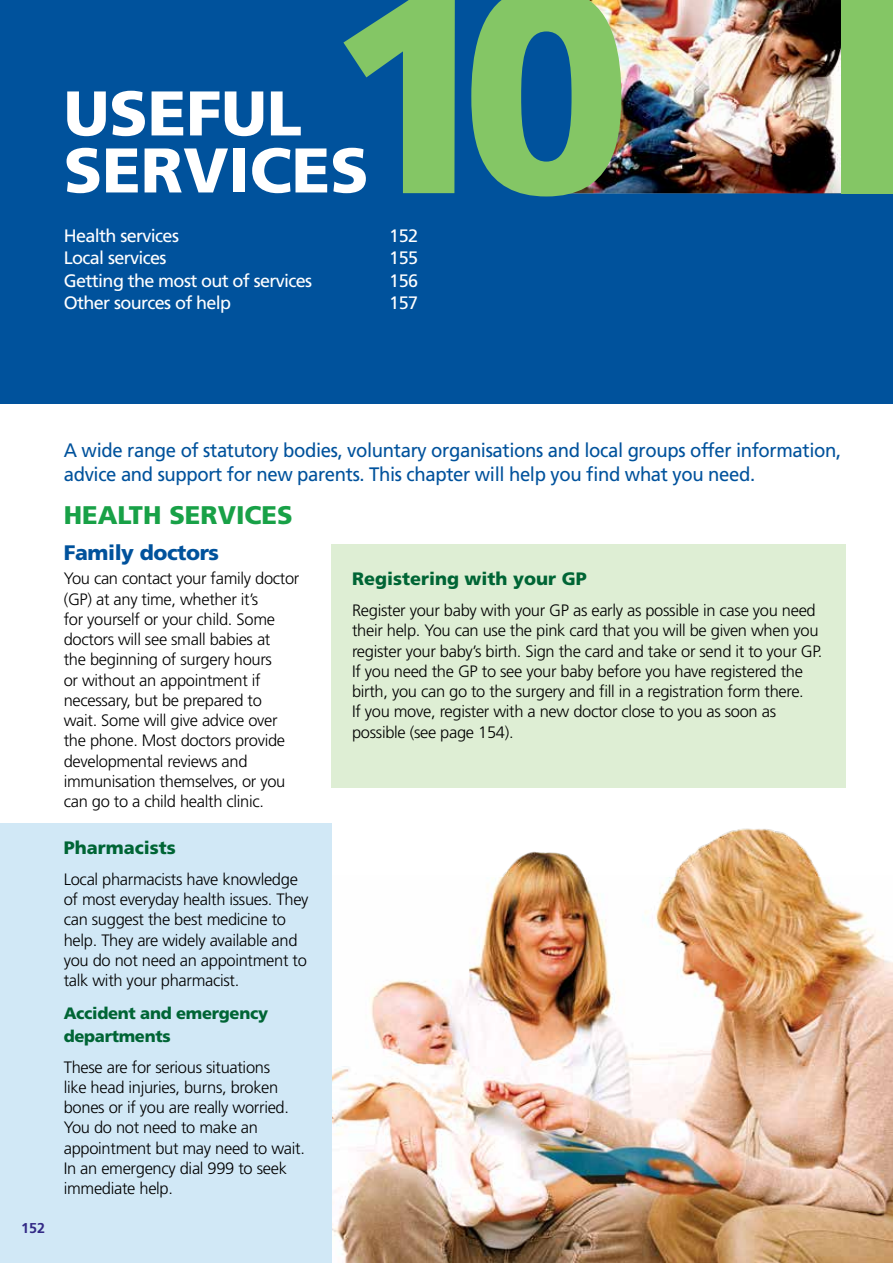
<style>
.page{position:relative;width:893px;height:1263px;background:#fff}
.page>*{position:absolute;margin:0;border:0;box-sizing:border-box;transform-origin:0 0}
.t1{font:900 63px/57px "Frutiger";color:#fff}
.t2{font:900 25.5px "Frutiger";color:#18a147}
.t3{font:900 21px "Frutiger";letter-spacing:-.02em;color:#00529c}
.t4{font:19.5px/24px "Frutiger";letter-spacing:-.02em;color:#00529c;scale:.95 1}
.t5{font:18px "Frutiger";letter-spacing:-.035em;color:#fff}
.t6{font:900 18px "Frutiger";color:#006535}
.t7{font:300 16.5px/20.2px "Frutiger";letter-spacing:-.02em;color:#000}
.t8{font:900 16.5px/22.5px "Frutiger";letter-spacing:-.02em;color:#006535}
.t9{font:700 14.25px "Frutiger";color:#332a86}
</style>
<div class="page">
<img style="left:332px;top:828px;width:560px;height:435px">
<div style="left:0;top:823px;width:332px;height:440px;background:#d1e8f6"></div>
<hr style="left:892px;top:0;width:1px;height:1263px;background:#d1e8f6">
<div style="left:0;top:0;width:893px;height:404px;background:#00529c"></div>
<img style="left:621px;top:0;width:221px;height:193px">
<div style="left:842px;top:0;width:51px;height:193px;background:#84c665"></div>
<div style="left:332px;top:544px;width:514px;height:243px;background:#deeed4"></div>
<svg style="left:343px;top:0;width:278px;height:196px;fill:#84c665"></svg>
<h1 class="t1" style="left:64px;top:84px;width:306px">USEFUL<br>SERVICES</h1>
<p class="t5" style="left:64px;top:225px;width:117px">Health services</p>
<p class="t5" style="left:389px;top:225px;width:30px">152</p>
<p class="t5" style="left:64px;top:247px;width:104px">Local services</p>
<p class="t5" style="left:389px;top:247px;width:30px">155</p>
<p class="t5" style="left:64px;top:270px;width:250px">Getting the most out of services</p>
<p class="t5" style="left:389px;top:270px;width:30px">156</p>
<p class="t5" style="left:64px;top:292px;width:169px">Other sources of help</p>
<p class="t5" style="left:389px;top:292px;width:30px">157</p>
<p class="t9" style="left:21px;top:1220px;width:25px">152</p>
<p class="t4" style="left:64px;top:438px;width:820px">A wide range of statutory bodies, voluntary organisations and local groups offer information, advice and support for new parents. This chapter will help you find what you need.</p>
<h2 class="t2" style="left:64px;top:499px;width:230px">HEALTH SERVICES</h2>
<p class="t3" style="left:64px;top:540px;width:157px">Family doctors</p>
<p class="t7" style="left:64px;top:568px;width:237px">You can contact your family doctor (GP) at any time, whether it’s<br>for yourself or your child. Some doctors will see small babies at<br>the beginning of surgery hours<br>or without an appointment if necessary, but be prepared to wait. Some will give advice over the phone. Most doctors provide developmental reviews and immunisation themselves, or you can go to a child health clinic.</p>
<p class="t6" style="left:64px;top:837px;width:113px">Pharmacists</p>
<p class="t7" style="left:64px;top:869px;width:246px">Local pharmacists have knowledge of most everyday health issues. They can suggest the best medicine to help. They are widely available and you do not need an appointment to talk with your pharmacist.</p>
<p class="t8" style="left:64px;top:1002px;width:206px">Accident and emergency departments</p>
<p class="t7" style="left:64px;top:1057px;width:243px">These are for serious situations<br>like head injuries, burns, broken bones or if you are really worried.<br>You do not need to make an appointment but may need to wait.<br>In an emergency dial 999 to seek immediate help.</p>
<p class="t6" style="left:352px;top:568px;width:236px">Registering with your GP</p>
<p class="t7" style="left:352px;top:600px;width:472px">Register your baby with your GP as early as possible in case you need their help. You can use the pink card that you will be given when you register your baby’s birth. Sign the card and take or send it to your GP.<br>If you need the GP to see your baby before you have registered the birth, you can go to the surgery and fill in a registration form there.<br>If you move, register with a new doctor close to you as soon as possible (see page 154).</p>
</div>
